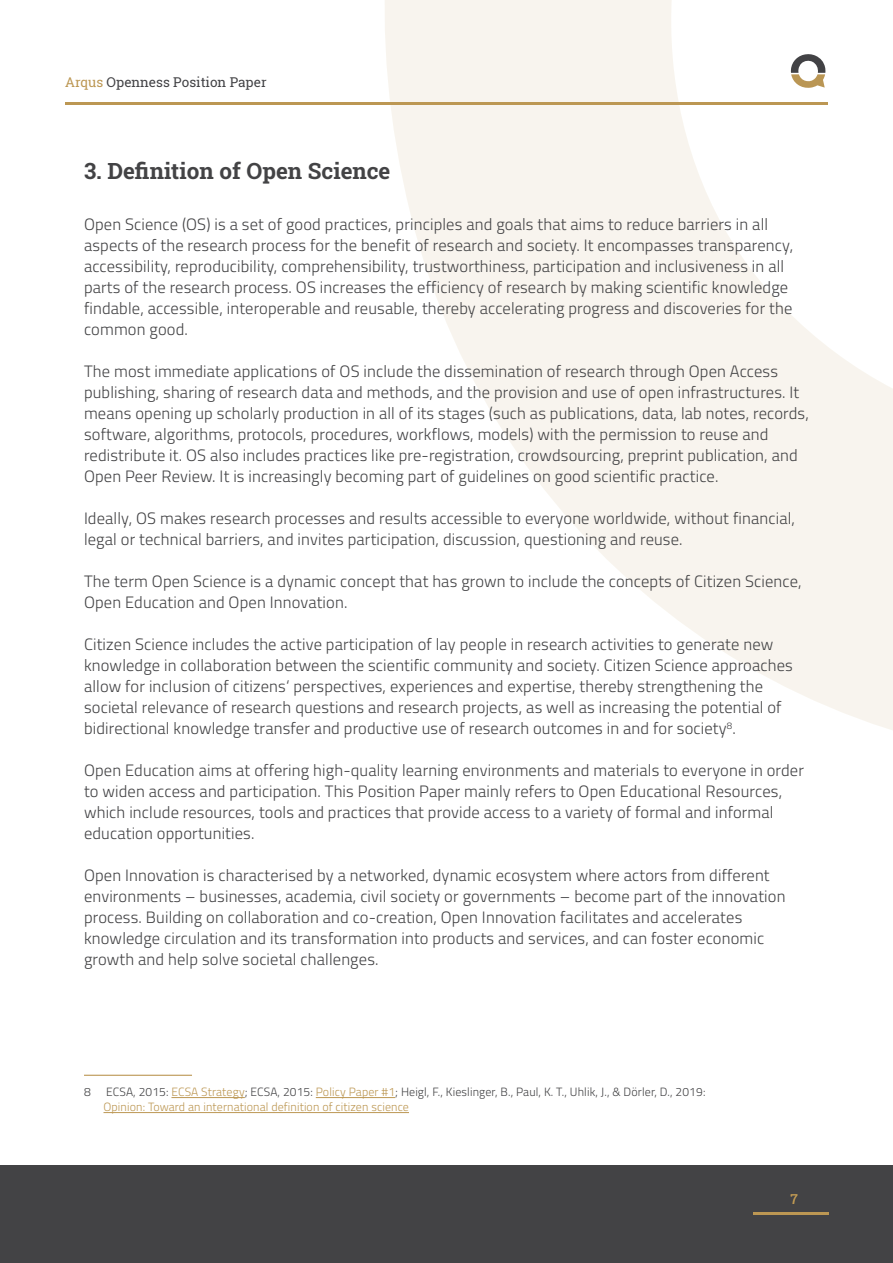
<style>
.page{position:relative;width:893px;height:1263px;background:#fff}
.page>*{position:absolute;margin:0;border:0;box-sizing:border-box;transform-origin:0 0}
.t1{font:700 22.5px "Roboto Slab";color:#434345}
.t2{font:300 16.5px/21px "Titillium";letter-spacing:.01em;color:#434345}
.t3{font:13.5px "Roboto Slab";color:#424245}
.t4{font:13.5px "Roboto Slab";color:#bc9753}
.t5{font:300 12px/15px "Titillium";letter-spacing:.01em;color:#434345}
.s1{color:#bc9753}
</style>
<div class="page">
<div style="left:0;top:1165px;width:893px;height:98px;background:#434345"></div>
<hr style="left:65px;top:102px;width:763px;height:3px;background:#bc9753">
<hr style="left:753px;top:1212px;width:76px;height:3px;background:#bc9753">
<svg style="left:385px;top:0;width:508px;height:730px;fill:#f8f4ee"></svg>
<hr style="left:84px;top:1075px;width:108px;height:1px;background:#bc9753">
<hr style="left:171px;top:1097px;width:74px;height:1px;background:#bc9753">
<hr style="left:316px;top:1097px;width:79px;height:1px;background:#bc9753">
<hr style="left:104px;top:1112px;width:305px;height:1px;background:#bc9753">
<p class="t3" style="left:65px;top:73px;width:203px"><span class="s1">Arqus</span> Openness Position Paper</p>
<h1 class="t1" style="left:84px;top:156px;width:308px">3. Definition of Open Science</h1>
<p class="t2" style="left:84px;top:213px;width:711px">Open Science (OS) is a set of good practices, principles and goals that aims to reduce barriers in all aspects of the research process for the benefit of research and society. It encompasses transparency, accessibility, reproducibility, comprehensibility, trustworthiness, participation and inclusiveness in all parts of the research process. OS increases the efficiency of research by making scientific knowledge findable, accessible, interoperable and reusable, thereby accelerating progress and discoveries for the common good.</p>
<p class="t2" style="left:84px;top:360px;width:726px">The most immediate applications of OS include the dissemination of research through Open Access publishing, sharing of research data and methods, and the provision and use of open infrastructures. It means opening up scholarly production in all of its stages (such as publications, data, lab notes, records, software, algorithms, protocols, procedures, workflows, models) with the permission to reuse and redistribute it. OS also includes practices like pre-registration, crowdsourcing, preprint publication, and Open Peer Review. It is increasingly becoming part of guidelines on good scientific practice.</p>
<p class="t2" style="left:84px;top:507px;width:713px">Ideally, OS makes research processes and results accessible to everyone worldwide, without financial, legal or technical barriers, and invites participation, discussion, questioning and reuse.</p>
<p class="t2" style="left:84px;top:570px;width:719px">The term Open Science is a dynamic concept that has grown to include the concepts of Citizen Science,<br>Open Education and Open Innovation.</p>
<p class="t2" style="left:84px;top:633px;width:710px">Citizen Science includes the active participation of lay people in research activities to generate new knowledge in collaboration between the scientific community and society. Citizen Science approaches allow for inclusion of citizens‘ perspectives, experiences and expertise, thereby strengthening the societal relevance of research questions and research projects, as well as increasing the potential of bidirectional knowledge transfer and productive use of research outcomes in and for society<sup>8</sup>.</p>
<p class="t2" style="left:84px;top:759px;width:721px">Open Education aims at offering high-quality learning environments and materials to everyone in order to widen access and participation. This Position Paper mainly refers to Open Educational Resources, which include resources, tools and practices that provide access to a variety of formal and informal education opportunities.</p>
<p class="t2" style="left:84px;top:864px;width:703px">Open Innovation is characterised by a networked, dynamic ecosystem where actors from different environments – businesses, academia, civil society or governments – become part of the innovation process. Building on collaboration and co-creation, Open Innovation facilitates and accelerates knowledge circulation and its transformation into products and services, and can foster economic growth and help solve societal challenges.</p>
<p class="t5" style="left:84px;top:1084px;width:8px">8</p>
<p class="t5" style="left:104px;top:1084px;width:603px">ECSA, 2015: <span class="s1">ECSA Strategy</span>; ECSA, 2015: <span class="s1">Policy Paper #1</span>; Heigl, F., Kieslinger, B., Paul, K. T., Uhlik, J., &amp; Dörler, D., 2019:<br><span class="s1">Opinion: Toward an international definition of citizen science</span></p>
<p class="t4" style="left:790px;top:1189px;width:9px">7</p>
</div>
